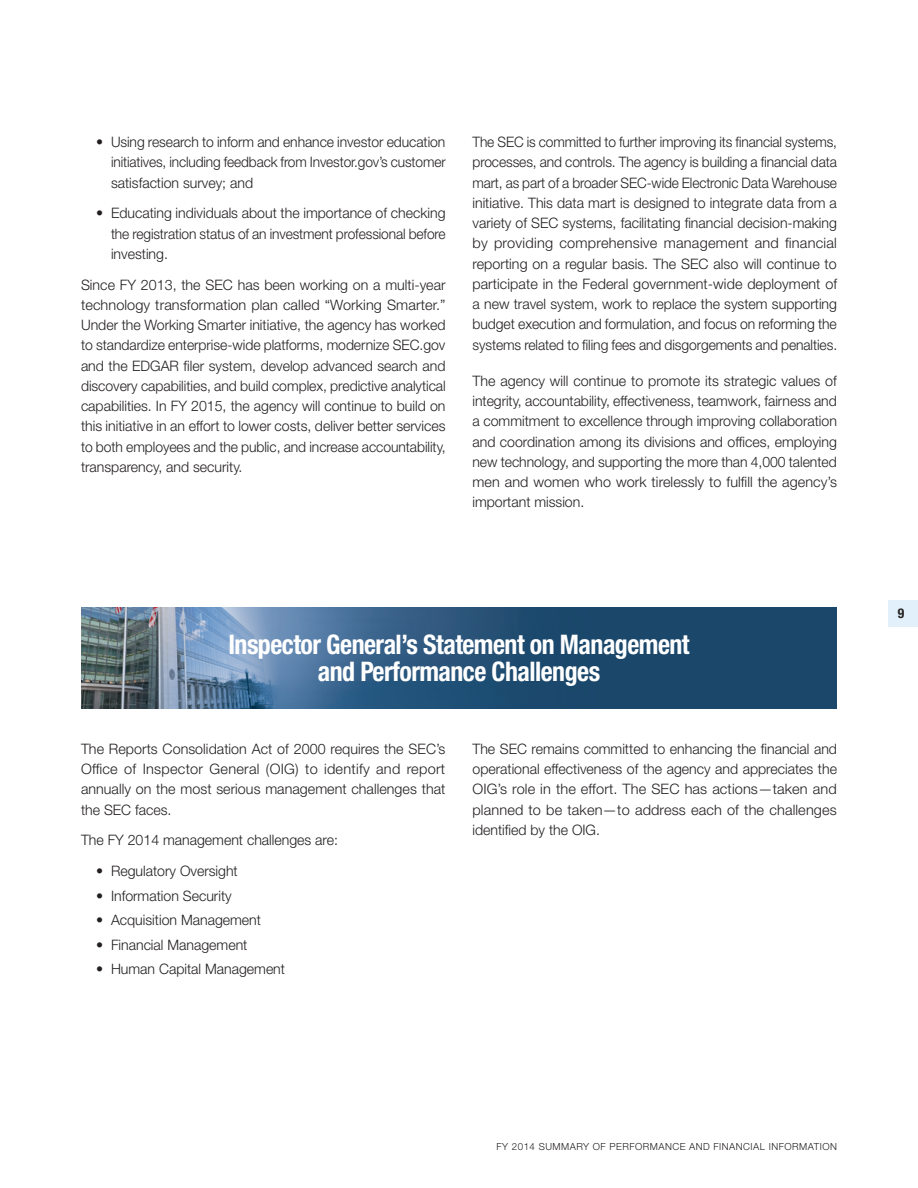
<style>
.page{position:relative;width:918px;height:1188px;background:#fff}
.page>*{position:absolute;margin:0;border:0;box-sizing:border-box;transform-origin:0 0}
.t1{font:700 condensed 27px/27px "Helvetica Neue LT Std";letter-spacing:-.02em;color:#fff;text-align:center;scale:.96 1}
.t2{font:300 14.4px/20.2px "Helvetica Neue LT Std";color:#231f20;text-align:justify}
.t3{font:300 14.4px/20.2px "Helvetica Neue LT Std";color:#231f20;text-align:justify;scale:.95 1}
.t4{font:700 condensed 13.5px "Helvetica Neue LT Std";color:#231f20}
.t5{font:300 9.75px "Helvetica Neue LT Std";letter-spacing:.05em;color:#231f20}
</style>
<div class="page">
<div style="left:888px;top:601px;width:30px;height:26px;background:#e1f0fa"></div>
<img style="left:81px;top:608px;width:756px;height:101px">
<p class="t2" style="left:111px;top:132px;width:336px;text-indent:-15px">• Using research to inform and enhance investor education initiatives, including feedback from Investor.gov’s customer satisfaction survey; and</p>
<p class="t2" style="left:111px;top:203px;width:336px;text-indent:-15px">• Educating individuals about the importance of checking the registration status of an investment professional before investing.</p>
<p class="t2" style="left:81px;top:274px;width:366px">Since FY 2013, the SEC has been working on a multi-year technology transformation plan called “Working Smarter.” Under the Working Smarter initiative, the agency has worked to standardize enterprise-wide platforms, modernize SEC.gov and the EDGAR filer system, develop advanced search and discovery capabilities, and build complex, predictive analytical capabilities. In FY 2015, the agency will continue to build on this initiative in an effort to lower costs, deliver better services to both employees and the public, and increase accountability, transparency, and security.</p>
<p class="t3" style="left:472px;top:132px;width:385px">The SEC is committed to further improving its financial systems, processes, and controls. The agency is building a financial data mart, as part of a broader SEC-wide Electronic Data Warehouse initiative. This data mart is designed to integrate data from a variety of SEC systems, facilitating financial decision-making by providing comprehensive management and financial reporting on a regular basis. The SEC also will continue to participate in the Federal government-wide deployment of a new travel system, work to replace the system supporting budget execution and formulation, and focus on reforming the systems related to filing fees and disgorgements and penalties.</p>
<p class="t2" style="left:472px;top:370px;width:366px">The agency will continue to promote its strategic values of integrity, accountability, effectiveness, teamwork, fairness and a commitment to excellence through improving collaboration and coordination among its divisions and offices, employing new technology, and supporting the more than 4,000 talented men and women who work tirelessly to fulfill the agency’s important mission.</p>
<h1 class="t1" style="left:228px;top:631px;width:482px">Inspector General’s Statement on Management and Performance Challenges</h1>
<p class="t2" style="left:81px;top:738px;width:366px">The Reports Consolidation Act of 2000 requires the SEC’s Office of Inspector General (OIG) to identify and report annually on the most serious management challenges that the SEC faces.</p>
<p class="t2" style="left:81px;top:830px;width:259px">The FY 2014 management challenges are:</p>
<p class="t2" style="left:96px;top:861px;width:143px">• Regulatory Oversight</p>
<p class="t2" style="left:96px;top:885px;width:137px">• Information Security</p>
<p class="t2" style="left:96px;top:910px;width:167px">• Acquisition Management</p>
<p class="t2" style="left:96px;top:934px;width:153px">• Financial Management</p>
<p class="t2" style="left:96px;top:959px;width:191px">• Human Capital Management</p>
<p class="t2" style="left:472px;top:738px;width:366px">The SEC remains committed to enhancing the financial and operational effectiveness of the agency and appreciates the OIG’s role in the effort. The SEC has actions—taken and planned to be taken—to address each of the challenges identified by the OIG.</p>
<p class="t4" style="left:898px;top:605px;width:8px">9</p>
<p class="t5" style="left:497px;top:1140px;width:342px">FY 2014 SUMMARY OF PERFORMANCE AND FINANCIAL INFORMATION</p>
</div>
